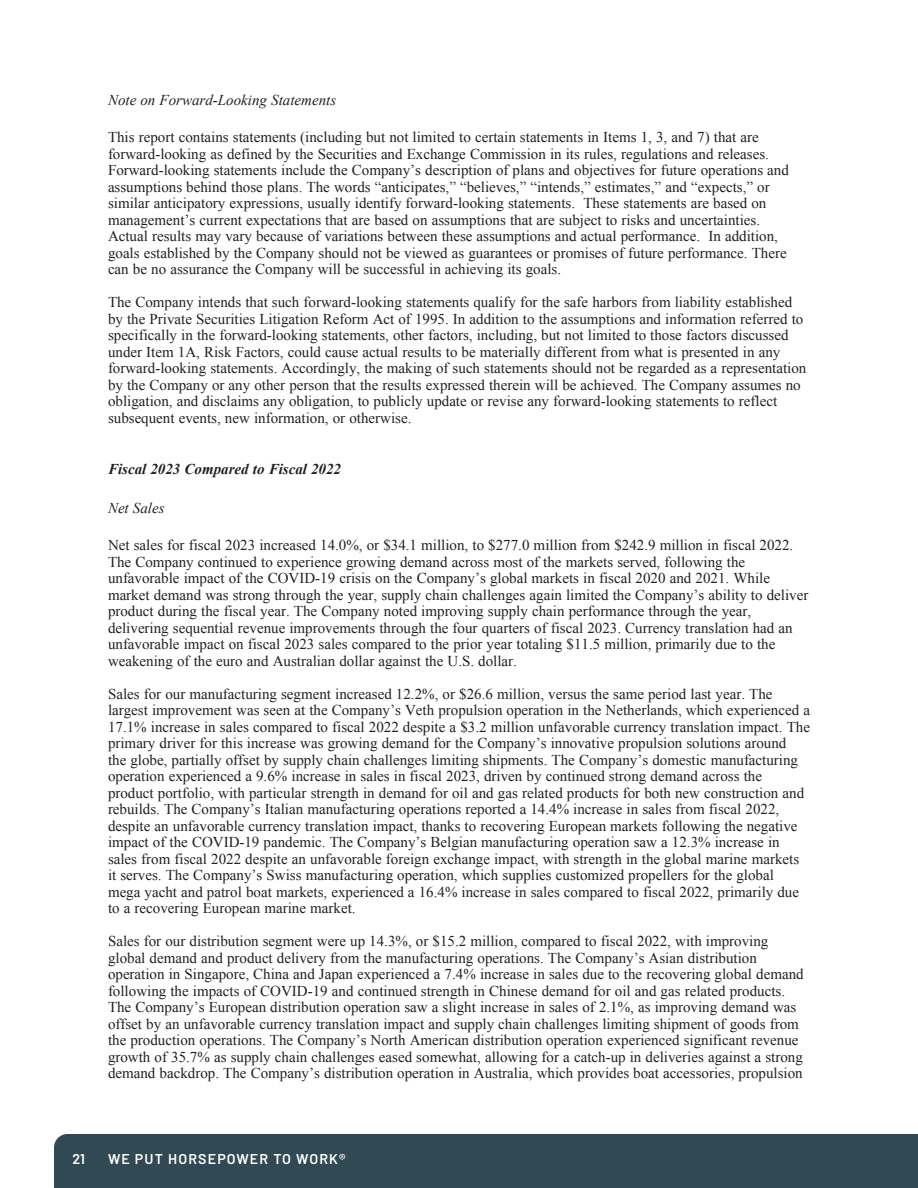
<style>
.page{position:relative;width:918px;height:1188px;background:#fff}
.page>*{position:absolute;margin:0;border:0;box-sizing:border-box;transform-origin:0 0}
.t1{font:15px/16.5px "Times New Roman";color:#231f20}
.t2{font:italic 15px "Times New Roman";color:#231f20}
.t3{font:italic 700 15px "Times New Roman";color:#231f20}
.t4{font:600 14.25px "Barlow";letter-spacing:.08em;color:#fff}
</style>
<div class="page">
<div style="left:54px;top:1134px;width:864px;height:54px;background:#314952"></div>
<p class="t2" style="left:108px;top:90px;width:230px">Note on Forward-Looking Statements</p>
<p class="t1" style="left:108px;top:129px;width:682px">This report contains statements (including but not limited to certain statements in Items 1, 3, and 7) that are forward-looking as defined by the Securities and Exchange Commission in its rules, regulations and releases.<br>Forward-looking statements include the Company’s description of plans and objectives for future operations and assumptions behind those plans. The words “anticipates,” “believes,” “intends,” estimates,” and “expects,” or similar anticipatory expressions, usually identify forward-looking statements. These statements are based on management’s current expectations that are based on assumptions that are subject to risks and uncertainties.<br>Actual results may vary because of variations between these assumptions and actual performance. In addition, goals established by the Company should not be viewed as guarantees or promises of future performance. There can be no assurance the Company will be successful in achieving its goals.</p>
<p class="t1" style="left:108px;top:294px;width:700px">The Company intends that such forward-looking statements qualify for the safe harbors from liability established by the Private Securities Litigation Reform Act of 1995. In addition to the assumptions and information referred to specifically in the forward-looking statements, other factors, including, but not limited to those factors discussed under Item 1A, Risk Factors, could cause actual results to be materially different from what is presented in any forward-looking statements. Accordingly, the making of such statements should not be regarded as a representation by the Company or any other person that the results expressed therein will be achieved. The Company assumes no obligation, and disclaims any obligation, to publicly update or revise any forward-looking statements to reflect subsequent events, new information, or otherwise.</p>
<p class="t3" style="left:108px;top:458px;width:235px">Fiscal 2023 Compared to Fiscal 2022</p>
<p class="t2" style="left:108px;top:498px;width:58px">Net Sales</p>
<p class="t1" style="left:108px;top:537px;width:702px">Net sales for fiscal 2023 increased 14.0%, or $34.1 million, to $277.0 million from $242.9 million in fiscal 2022.<br>The Company continued to experience growing demand across most of the markets served, following the unfavorable impact of the COVID-19 crisis on the Company’s global markets in fiscal 2020 and 2021. While market demand was strong through the year, supply chain challenges again limited the Company’s ability to deliver product during the fiscal year. The Company noted improving supply chain performance through the year, delivering sequential revenue improvements through the four quarters of fiscal 2023. Currency translation had an unfavorable impact on fiscal 2023 sales compared to the prior year totaling $11.5 million, primarily due to the weakening of the euro and Australian dollar against the U.S. dollar.</p>
<p class="t1" style="left:108px;top:685px;width:704px">Sales for our manufacturing segment increased 12.2%, or $26.6 million, versus the same period last year. The largest improvement was seen at the Company’s Veth propulsion operation in the Netherlands, which experienced a 17.1% increase in sales compared to fiscal 2022 despite a $3.2 million unfavorable currency translation impact. The primary driver for this increase was growing demand for the Company’s innovative propulsion solutions around<br>the globe, partially offset by supply chain challenges limiting shipments. The Company’s domestic manufacturing operation experienced a 9.6% increase in sales in fiscal 2023, driven by continued strong demand across the product portfolio, with particular strength in demand for oil and gas related products for both new construction and rebuilds. The Company’s Italian manufacturing operations reported a 14.4% increase in sales from fiscal 2022, despite an unfavorable currency translation impact, thanks to recovering European markets following the negative impact of the COVID-19 pandemic. The Company’s Belgian manufacturing operation saw a 12.3% increase in sales from fiscal 2022 despite an unfavorable foreign exchange impact, with strength in the global marine markets it serves. The Company’s Swiss manufacturing operation, which supplies customized propellers for the global mega yacht and patrol boat markets, experienced a 16.4% increase in sales compared to fiscal 2022, primarily due to a recovering European marine market.</p>
<p class="t1" style="left:108px;top:933px;width:697px">Sales for our distribution segment were up 14.3%, or $15.2 million, compared to fiscal 2022, with improving global demand and product delivery from the manufacturing operations. The Company’s Asian distribution operation in Singapore, China and Japan experienced a 7.4% increase in sales due to the recovering global demand following the impacts of COVID-19 and continued strength in Chinese demand for oil and gas related products.<br>The Company’s European distribution operation saw a slight increase in sales of 2.1%, as improving demand was offset by an unfavorable currency translation impact and supply chain challenges limiting shipment of goods from the production operations. The Company’s North American distribution operation experienced significant revenue growth of 35.7% as supply chain challenges eased somewhat, allowing for a catch-up in deliveries against a strong demand backdrop. The Company’s distribution operation in Australia, which provides boat accessories, propulsion</p>
<p class="t4" style="left:72px;top:1150px;width:14px">21</p>
<p class="t4" style="left:108px;top:1150px;width:239px">WE PUT HORSEPOWER TO WORK®</p>
</div>
